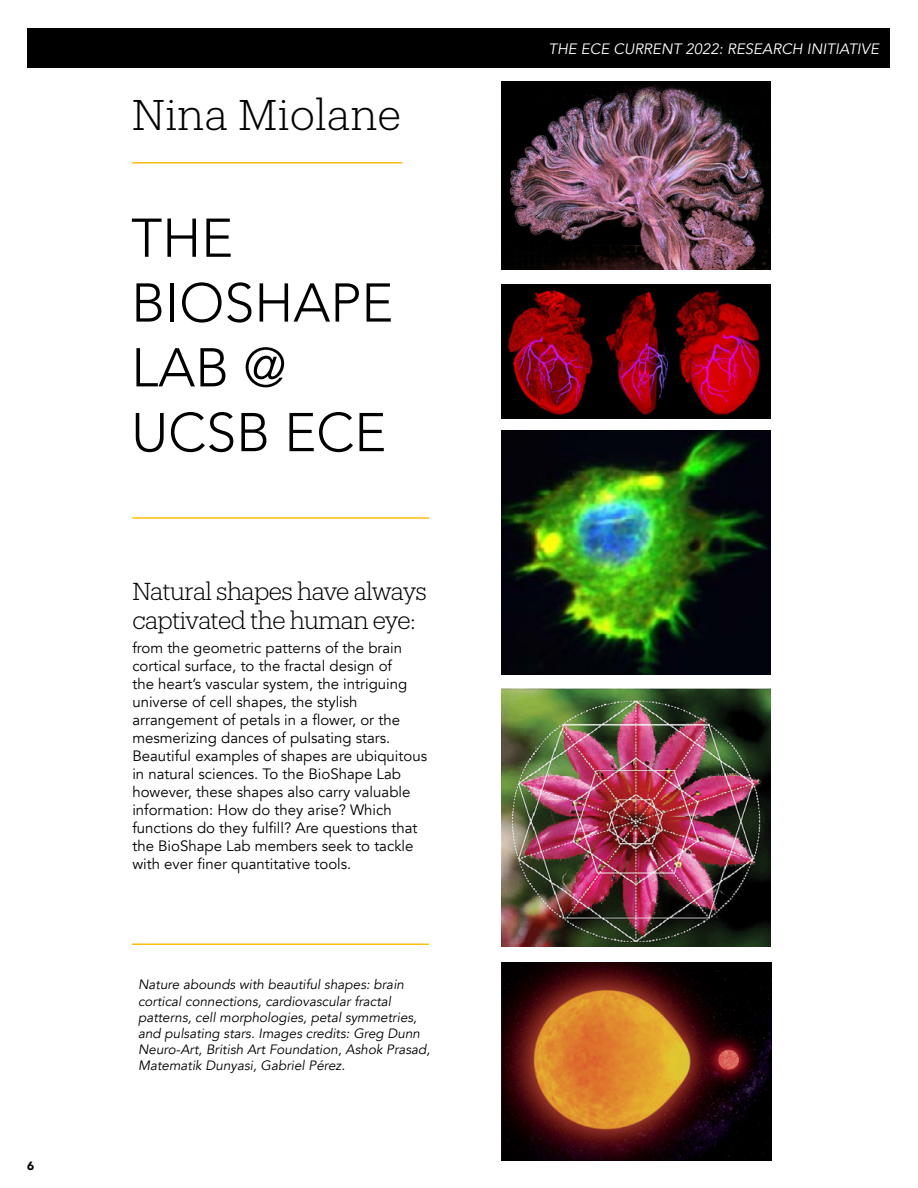
<style>
.page{position:relative;width:918px;height:1188px;background:#fff}
.page>*{position:absolute;margin:0;border:0;box-sizing:border-box;transform-origin:0 0}
.t1{font:300 54px/64.8px "Avenir";color:#000}
.t2{font:300 42px "Produkt";letter-spacing:.02em;color:#000}
.t3{font:300 24px/28.8px "Produkt";letter-spacing:-.025em;color:#000}
.t4{font:15px/18px "Avenir";color:#000}
.t5{font:italic 15px "Avenir";color:#fff}
.t6{font:italic 13.5px/16.2px "Avenir";color:#000}
.t7{font:900 12px "Avenir";color:#000}
</style>
<div class="page">
<div style="left:28px;top:28px;width:862px;height:40px;background:#000"></div>
<hr style="left:132px;top:162px;width:270px;height:2px;background:#febc11">
<hr style="left:132px;top:517px;width:297px;height:2px;background:#febc11">
<img style="left:501px;top:81px;width:269px;height:189px">
<img style="left:501px;top:431px;width:269px;height:244px">
<img style="left:501px;top:688px;width:269px;height:258px">
<img style="left:501px;top:284px;width:269px;height:134px">
<img style="left:501px;top:962px;width:271px;height:199px">
<hr style="left:132px;top:944px;width:297px;height:1px;background:#febc11">
<p class="t7" style="left:27px;top:1156px;width:9px">6</p>
<h2 class="t2" style="left:132px;top:87px;width:270px">Nina Miolane</h2>
<h1 class="t1" style="left:131px;top:206px;width:264px">THE<br>BIOSHAPE<br>LAB @<br>UCSB ECE</h1>
<h3 class="t3" style="left:132px;top:575px;width:296px">Natural shapes have always captivated the human eye:</h3>
<p class="t4" style="left:132px;top:639px;width:296px">from the geometric patterns of the brain cortical surface, to the fractal design of<br>the heart’s vascular system, the intriguing universe of cell shapes, the stylish arrangement of petals in a flower, or the mesmerizing dances of pulsating stars.<br>Beautiful examples of shapes are ubiquitous in natural sciences. To the BioShape Lab however, these shapes also carry valuable information: How do they arise? Which functions do they fulfill? Are questions that the BioShape Lab members seek to tackle with ever finer quantitative tools.</p>
<p class="t6" style="left:138px;top:977px;width:294px">Nature abounds with beautiful shapes: brain cortical connections, cardiovascular fractal patterns, cell morphologies, petal symmetries, and pulsating stars. Images credits: Greg Dunn Neuro-Art, British Art Foundation, Ashok Prasad, Matematik Dunyasi, Gabriel Pérez.</p>
<p class="t5" style="left:548px;top:40px;width:332px">THE ECE CURRENT 2022: RESEARCH INITIATIVE</p>
</div>
